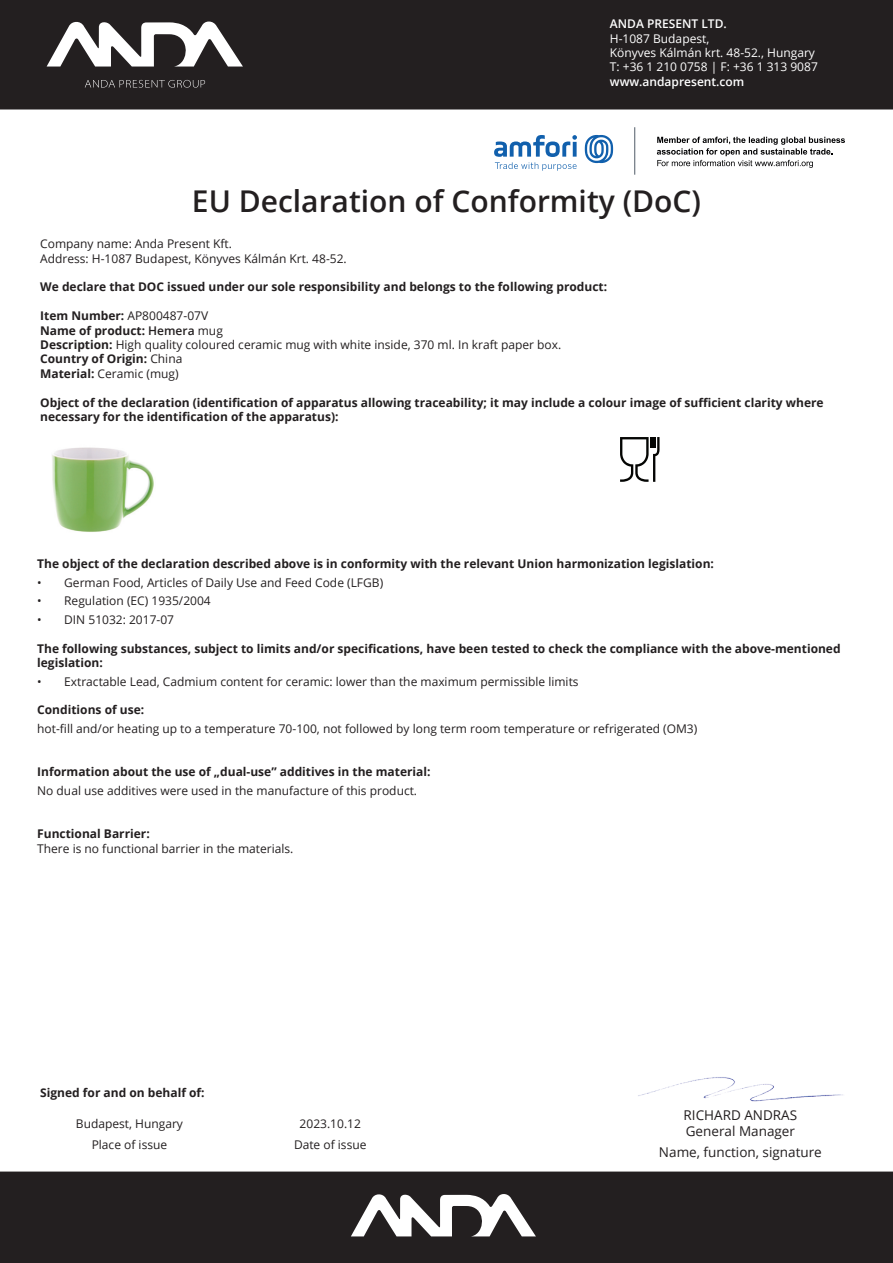
<style>
.page{position:relative;width:893px;height:1263px;background:#fff}
.page>*{position:absolute;margin:0;border:0;box-sizing:border-box;transform-origin:0 0}
.fomondat{font:600 30px "Open Sans";color:#231f20}
.t1{font:13.5px "Open Sans";color:#231f20}
.cikkszam{font:700 12px/14.4px "Open Sans";color:#231f20}
.cikkszam-2{font:12px "Open Sans";color:#231f20}
.t2{font:12px/14.4px "Open Sans";color:#fff}
.t3{font:600 12px "Open Sans";color:#fff}
.cikkszam-pdf_nev{font:12px "Open Sans";color:#231f20}
.s1{font-weight:700}
.s2{font-weight:600}
.s3{font-weight:400}
</style>
<div class="page">
<div style="left:0;top:1171px;width:893px;height:92px;background:#231f20"></div>
<svg style="left:351px;top:1193px;width:185px;height:43px"></svg>
<div style="left:0;top:0;width:893px;height:109px;background:#231f20"></div>
<svg style="left:47px;top:21px;width:196px;height:46px"></svg>
<svg style="left:85px;top:80px;width:120px;height:8px"></svg>
<img style="left:52px;top:447px;width:102px;height:85px">
<svg style="left:620px;top:437px;width:40px;height:45px"></svg>
<img style="left:638px;top:1077px;width:205px;height:25px">
<svg style="left:585px;top:135px;width:28px;height:28px"></svg>
<svg style="left:494px;top:135px;width:83px;height:36px"></svg>
<hr style="left:634px;top:127px;width:1px;height:47px;background:#606a75">
<svg style="left:657px;top:137px;width:188px;height:31px"></svg>
<p class="t3" style="left:610px;top:16px;width:118px">ANDA PRESENT LTD.</p>
<p class="t2" style="left:610px;top:31px;width:210px">H-1087 Budapest,<br>Könyves Kálmán krt. 48-52., Hungary<br>T: +36 1 210 0758 | F: +36 1 313 9087</p>
<p class="t3" style="left:610px;top:73px;width:136px">www.andapresent.com</p>
<p class="fomondat" style="left:192px;top:180px;width:511px">EU Declaration of Conformity (DoC)</p>
<p class="cikkszam-2" style="left:40px;top:236px;width:193px">Company name: Anda Present Kft.</p>
<p class="cikkszam-2" style="left:40px;top:250px;width:308px">Address: H-1087 Budapest, Könyves Kálmán Krt. 48-52.</p>
<p class="cikkszam" style="left:40px;top:280px;width:569px">We declare that DOC issued under our sole responsibility and belongs to the following product:</p>
<p class="cikkszam-pdf_nev" style="left:40px;top:308px;width:170px"><span class="s1">Item Number:</span> AP800487-07V</p>
<p class="cikkszam" style="left:40px;top:323px;width:184px">Name of product: <span class="s2">Hemera</span> <span class="s3">mug</span></p>
<p class="cikkszam-2" style="left:40px;top:336px;width:523px"><span class="s1">Description:</span> High quality coloured ceramic mug with white inside, 370 ml. In kraft paper box.</p>
<p class="cikkszam" style="left:40px;top:352px;width:144px">Country of Origin: <span class="s3">China</span></p>
<p class="cikkszam-2" style="left:40px;top:365px;width:140px"><span class="s1">Material:</span> Ceramic (mug)</p>
<p class="cikkszam" style="left:40px;top:395px;width:785px">Object of the declaration (identification of apparatus allowing traceability; it may include a colour image of sufficient clarity where necessary for the identification of the apparatus):</p>
<p class="cikkszam" style="left:37px;top:556px;width:678px">The object of the declaration described above is in conformity with the relevant Union harmonization legislation:</p>
<p class="cikkszam-2" style="left:37px;top:574px;width:347px">• German Food, Articles of Daily Use and Feed Code (LFGB)</p>
<p class="cikkszam-2" style="left:37px;top:593px;width:175px">• Regulation (EC) 1935/2004</p>
<p class="cikkszam-2" style="left:37px;top:611px;width:138px">• DIN 51032: 2017-07</p>
<p class="cikkszam" style="left:37px;top:641px;width:805px">The following substances, subject to limits and/or specifications, have been tested to check the compliance with the above-mentioned legislation:</p>
<p class="cikkszam-2" style="left:37px;top:673px;width:543px">• Extractable Lead, Cadmium content for ceramic: lower than the maximum permissible limits</p>
<p class="cikkszam" style="left:37px;top:703px;width:109px">Conditions of use:</p>
<p class="cikkszam-2" style="left:37px;top:720px;width:662px">hot-fill and/or heating up to a temperature 70-100, not followed by long term room temperature or refrigerated (OM3)</p>
<p class="cikkszam" style="left:37px;top:764px;width:395px">Information about the use of „dual-use” additives in the material:</p>
<p class="cikkszam-2" style="left:37px;top:782px;width:381px">No dual use additives were used in the manufacture of this product.</p>
<p class="cikkszam" style="left:37px;top:826px;width:114px">Functional Barrier:</p>
<p class="cikkszam-2" style="left:37px;top:840px;width:258px">There is no functional barrier in the materials.</p>
<p class="cikkszam" style="left:40px;top:1085px;width:166px">Signed for and on behalf of:</p>
<p class="cikkszam-2" style="left:76px;top:1115px;width:109px">Budapest, Hungary</p>
<p class="cikkszam-2" style="left:92px;top:1136px;width:77px">Place of issue</p>
<p class="cikkszam-2" style="left:300px;top:1115px;width:63px">2023.10.12</p>
<p class="cikkszam-2" style="left:294px;top:1136px;width:74px">Date of issue</p>
<p class="t1" style="left:683px;top:1106px;width:115px">RICHARD ANDRAS</p>
<p class="t1" style="left:686px;top:1122px;width:111px">General Manager</p>
<p class="t1" style="left:659px;top:1143px;width:164px">Name, function, signature</p>
</div>
